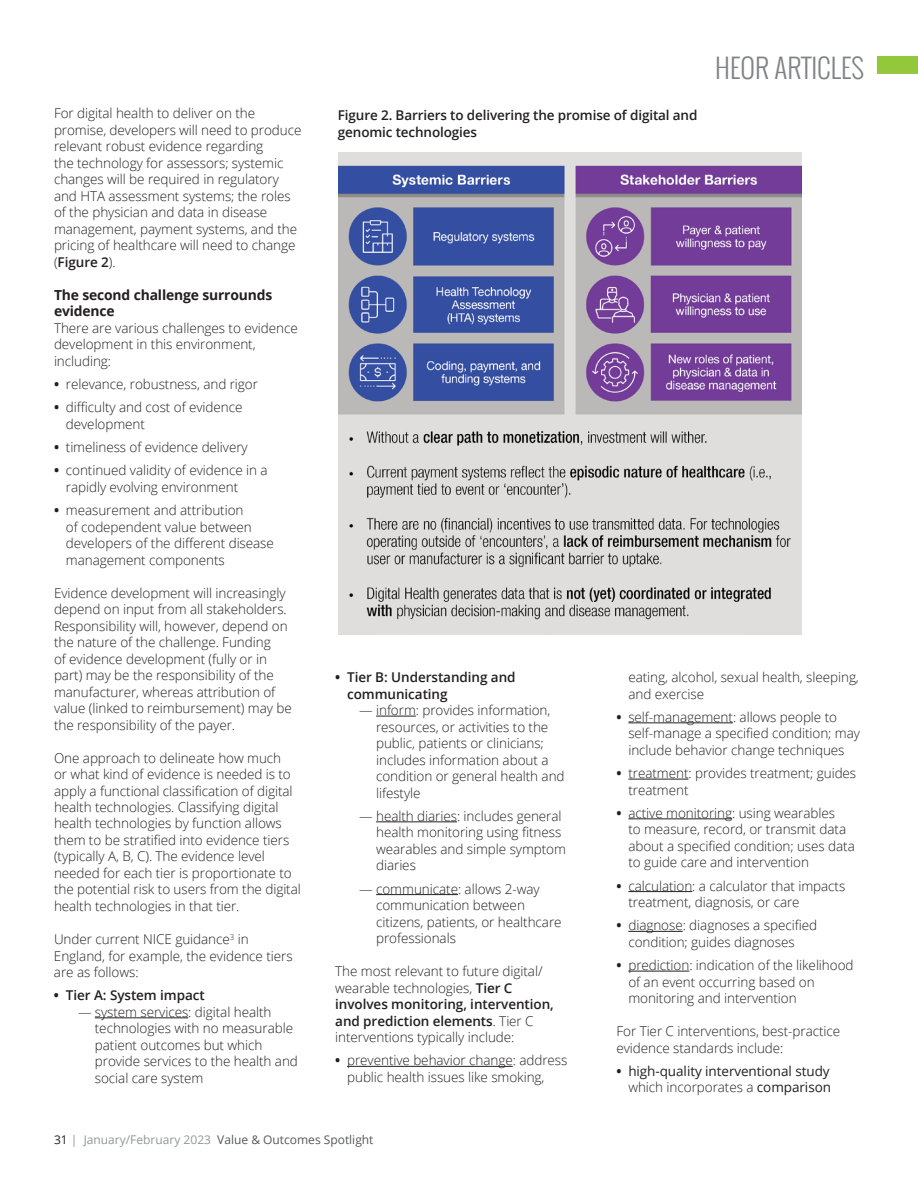
<style>
.page{position:relative;width:918px;height:1188px;background:#fff}
.page>*{position:absolute;margin:0;border:0;box-sizing:border-box;transform-origin:0 0}
.t1{font:300 27px "Oswald";color:#808285}
.t2{font:700 13.8px/16.5px "Open Sans";letter-spacing:-.01em;color:#231f20}
.t3{font:300 13.5px/16.5px "Open Sans";letter-spacing:-.005em;color:#231f20}
.t4{font:600 13.5px/16.5px "Open Sans";letter-spacing:-.01em;color:#231f20}
.t5{font:13.5px/16.5px "Open Sans";letter-spacing:-.005em;color:#231f20;text-align:right}
.t6{font:12px "Open Sans";color:#57585a}
.s1{font-weight:600}
.s2{font-weight:700}
.s3{font-weight:300}
.s4{color:#231f20}
.s5{color:#939598}
</style>
<div class="page">
<hr style="left:95px;top:1018px;width:93px;height:1px;background:#231f20">
<hr style="left:376px;top:716px;width:40px;height:1px;background:#231f20">
<hr style="left:376px;top:822px;width:81px;height:1px;background:#231f20">
<hr style="left:376px;top:894px;width:82px;height:1px;background:#231f20">
<hr style="left:347px;top:1066px;width:166px;height:1px;background:#231f20">
<hr style="left:628px;top:723px;width:105px;height:1px;background:#231f20">
<hr style="left:628px;top:779px;width:60px;height:1px;background:#231f20">
<hr style="left:628px;top:819px;width:104px;height:1px;background:#231f20">
<hr style="left:628px;top:891px;width:64px;height:1px;background:#231f20">
<hr style="left:628px;top:931px;width:55px;height:1px;background:#231f20">
<hr style="left:628px;top:971px;width:61px;height:1px;background:#231f20">
<div style="left:877px;top:56px;width:41px;height:18px;background:#94c83c"></div>
<img style="left:338px;top:152px;width:464px;height:483px">
<p class="t3" style="left:54px;top:105px;width:249px">For digital health to deliver on the promise, developers will need to produce relevant robust evidence regarding<br>the technology for assessors; systemic changes will be required in regulatory and HTA assessment systems; the roles of the physician and data in disease management, payment systems, and the pricing of healthcare will need to change (<span class="s1">Figure 2</span>).</p>
<p class="t2" style="left:54px;top:286px;width:220px">The second challenge surrounds evidence</p>
<p class="t3" style="left:54px;top:319px;width:245px">There are various challenges to evidence development in this environment, including:</p>
<p class="t3" style="left:54px;top:376px;width:206px"><span class="s2">•</span> relevance, robustness, and rigor</p>
<p class="t3" style="left:66px;top:399px;width:178px;text-indent:-12px"><span class="s2">•</span> difficulty and cost of evidence development</p>
<p class="t3" style="left:54px;top:439px;width:195px"><span class="s2">•</span> timeliness of evidence delivery</p>
<p class="t3" style="left:66px;top:462px;width:203px;text-indent:-12px"><span class="s2">•</span> continued validity of evidence in a rapidly evolving environment</p>
<p class="t3" style="left:66px;top:502px;width:210px;text-indent:-12px"><span class="s2">•</span> measurement and attribution<br>of codependent value between developers of the different disease management components</p>
<p class="t3" style="left:54px;top:584px;width:239px">Evidence development will increasingly depend on input from all stakeholders.<br>Responsibility will, however, depend on the nature of the challenge. Funding<br>of evidence development (fully or in part) may be the responsibility of the manufacturer, whereas attribution of value (linked to reimbursement) may be the responsibility of the payer.</p>
<p class="t3" style="left:54px;top:749px;width:248px">One approach to delineate how much<br>or what kind of evidence is needed is to apply a functional classification of digital health technologies. Classifying digital health technologies by function allows them to be stratified into evidence tiers (typically A, B, C). The evidence level needed for each tier is proportionate to the potential risk to users from the digital health technologies in that tier.</p>
<p class="t3" style="left:54px;top:930px;width:240px">Under current NICE guidance<sup>3</sup> in<br>England, for example, the evidence tiers are as follows:</p>
<p class="t4" style="left:54px;top:987px;width:152px"><span class="s2">•</span> Tier A: System impact</p>
<p class="t3" style="left:95px;top:1003px;width:205px;text-indent:-17px">— system services: digital health technologies with no measurable patient outcomes but which provide services to the health and social care system</p>
<p class="t4" style="left:338px;top:107px;width:361px">Figure 2. Barriers to delivering the promise of digital and genomic technologies</p>
<h1 class="t1" style="left:715px;top:48px;width:150px">HEOR ARTICLES</h1>
<p class="t4" style="left:347px;top:669px;width:170px;text-indent:-12px"><span class="s2">•</span> Tier B: Understanding and communicating</p>
<p class="t3" style="left:376px;top:702px;width:190px;text-indent:-17px">— inform: provides information, resources, or activities to the public, patients or clinicians; includes information about a condition or general health and lifestyle</p>
<p class="t3" style="left:376px;top:807px;width:191px;text-indent:-17px">— health diaries: includes general health monitoring using fitness wearables and simple symptom diaries</p>
<p class="t3" style="left:376px;top:880px;width:187px;text-indent:-17px">— communicate: allows 2-way communication between citizens, patients, or healthcare professionals</p>
<p class="t3" style="left:335px;top:963px;width:220px">The most relevant to future digital/ wearable technologies, <span class="s1">Tier C involves monitoring, intervention, and prediction elements</span>. Tier C interventions typically include:</p>
<p class="t3" style="left:347px;top:1052px;width:222px;text-indent:-12px"><span class="s2">•</span> preventive behavior change: address public health issues like smoking,</p>
<p class="t3" style="left:628px;top:669px;width:232px">eating, alcohol, sexual health, sleeping, and exercise</p>
<p class="t3" style="left:628px;top:708px;width:233px;text-indent:-12px"><span class="s2">•</span> self-management: allows people to self-manage a specified condition; may include behavior change techniques</p>
<p class="t3" style="left:628px;top:765px;width:229px;text-indent:-12px"><span class="s2">•</span> treatment: provides treatment; guides treatment</p>
<p class="t3" style="left:628px;top:804px;width:228px;text-indent:-12px"><span class="s2">•</span> active monitoring: using wearables<br>to measure, record, or transmit data about a specified condition; uses data to guide care and intervention</p>
<p class="t3" style="left:628px;top:877px;width:218px;text-indent:-12px"><span class="s2">•</span> calculation: a calculator that impacts treatment, diagnosis, or care</p>
<p class="t3" style="left:628px;top:917px;width:190px;text-indent:-12px"><span class="s2">•</span> diagnose: diagnoses a specified condition; guides diagnoses</p>
<p class="t3" style="left:628px;top:957px;width:227px;text-indent:-12px"><span class="s2">•</span> prediction: indication of the likelihood of an event occurring based on monitoring and intervention</p>
<p class="t3" style="left:616px;top:1023px;width:225px">For Tier C interventions, best-practice evidence standards include:</p>
<p class="t5" style="left:616px;top:1062px;width:216px"><span class="s2">•</span> high-quality interventional study <span class="s3">which incorporates a</span> comparison</p>
<p class="t6" style="left:54px;top:1132px;width:321px"><span class="s4">31</span> <span class="s5">| January/February 2023</span> Value &amp; Outcomes Spotlight</p>
</div>
